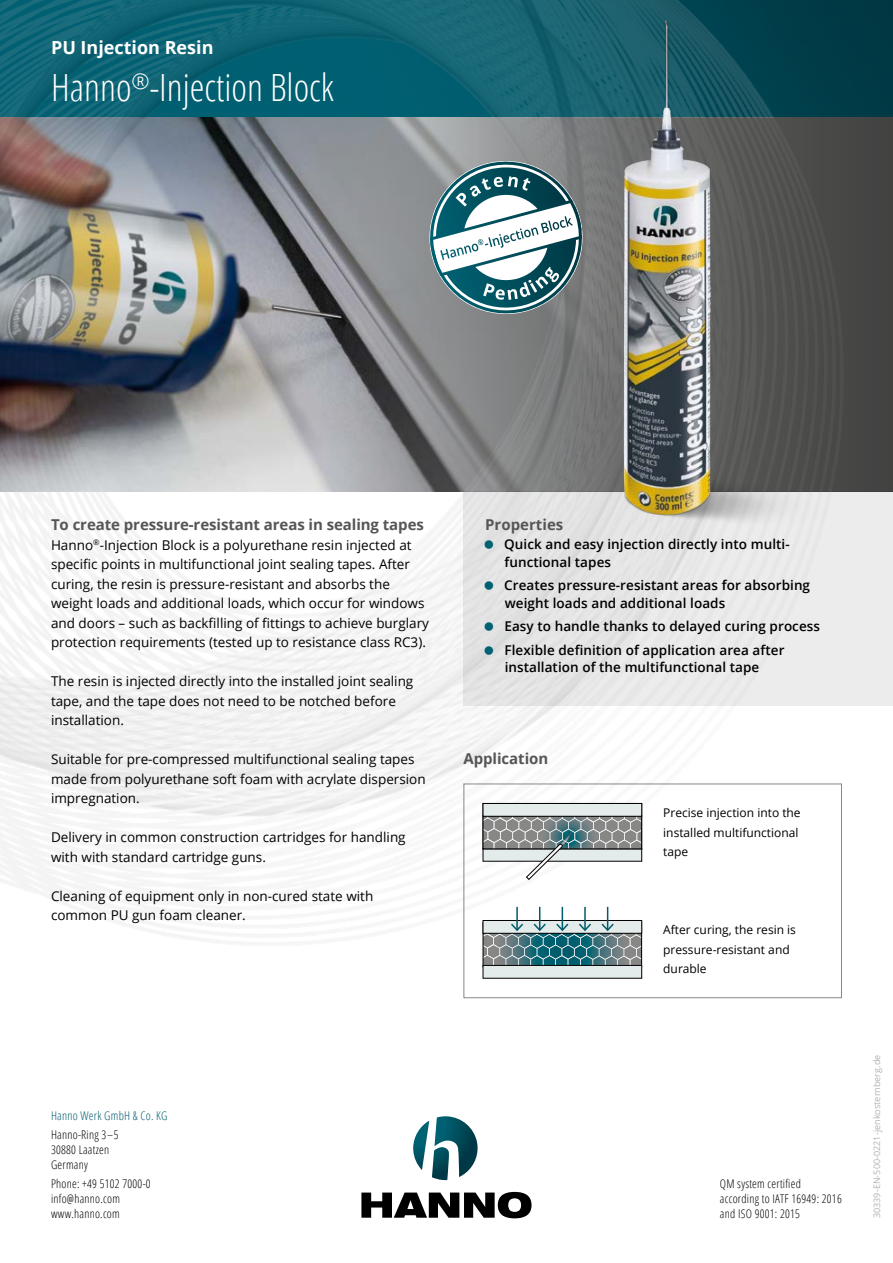
<style>
.page{position:relative;width:893px;height:1263px;background:#fff}
.page>*{position:absolute;margin:0;border:0;box-sizing:border-box;transform-origin:0 0}
.t1{font:300 condensed 37.5px "Open Sans";color:#fff}
.t2{font:700 18px "Open Sans";color:#fff}
.t3{font:700 15px "Open Sans";letter-spacing:-.005em;color:#565656}
.t4{font:13.5px/19.5px "Open Sans";color:#000}
.t5{font:600 13.5px/17.2px "Open Sans";letter-spacing:.005em;color:#000}
.t6{font:300 condensed 12px/15px "Open Sans";letter-spacing:.02em;color:#000}
.t7{font:12px/19.5px "Open Sans";color:#000}
.t8{font:300 condensed 12px "Open Sans";letter-spacing:.02em;color:#005b6b}
.t9{font:9px "Open Sans";letter-spacing:.005em;color:#b1b2b3}
</style>
<div class="page">
<div style="left:850px;top:0;width:43px;height:117px;background:#003944"></div>
<div style="left:0;top:117px;width:893px;height:374px;background:#444443"></div>
<img style="left:0;top:0;width:850px;height:950px">
<svg style="left:361px;top:1192px;width:170px;height:26px"></svg>
<svg style="left:413px;top:1116px;width:65px;height:64px"></svg>
<div style="left:463px;top:491px;width:430px;height:214px;background:#ececed"></div>
<img style="left:615px;top:5px;width:221px;height:545px">
<div style="left:463px;top:783px;width:379px;height:215px;border:1px solid #878786"></div>
<div style="left:483px;top:965px;width:159px;height:13px;background:#e4ebeb"></div>
<svg style="left:483px;top:907px;width:159px;height:60px"></svg>
<div style="left:483px;top:803px;width:159px;height:13px;background:#e4ebeb"></div>
<div style="left:483px;top:803px;width:159px;height:14px;border:1px solid #000"></div>
<svg style="left:483px;top:816px;width:159px;height:64px"></svg>
<svg style="left:426px;top:161px;width:162px;height:154px;background:#809da3"></svg>
<h2 class="t2" style="left:51px;top:35px;width:164px">PU Injection Resin</h2>
<h1 class="t1" style="left:51px;top:62px;width:284px">Hanno<sup>®</sup>-Injection Block</h1>
<p class="t3" style="left:51px;top:514px;width:374px">To create pressure-resistant areas in sealing tapes</p>
<p class="t4" style="left:51px;top:534px;width:380px">Hanno<sup>®</sup>-Injection Block is a polyurethane resin injected at specific points in multifunctional joint sealing tapes. After curing, the resin is pressure-resistant and absorbs the weight loads and additional loads, which occur for windows and doors – such as backfilling of fittings to achieve burglary protection requirements (tested up to resistance class RC3).</p>
<p class="t4" style="left:51px;top:671px;width:364px">The resin is injected directly into the installed joint sealing tape, and the tape does not need to be notched before installation.</p>
<p class="t4" style="left:51px;top:749px;width:376px">Suitable for pre-compressed multifunctional sealing tapes made from polyurethane soft foam with acrylate dispersion impregnation.</p>
<p class="t4" style="left:51px;top:827px;width:356px">Delivery in common construction cartridges for handling with with standard cartridge guns.</p>
<p class="t4" style="left:51px;top:885px;width:324px">Cleaning of equipment only in non-cured state with common PU gun foam cleaner.</p>
<p class="t8" style="left:51px;top:1107px;width:118px">Hanno Werk GmbH &amp; Co. KG</p>
<p class="t6" style="left:51px;top:1127px;width:69px">Hanno-Ring 3–5<br>30880 Laatzen<br>Germany</p>
<p class="t6" style="left:51px;top:1176px;width:101px">Phone: +49 5102 7000-0 info@hanno.com www.hanno.com</p>
<p class="t3" style="left:485px;top:514px;width:80px">Properties</p>
<p class="t5" style="left:504px;top:536px;width:287px">Quick and easy injection directly into multi&shy;functional tapes</p>
<p class="t5" style="left:504px;top:576px;width:307px">Creates pressure-resistant areas for absorbing weight loads and additional loads</p>
<p class="t5" style="left:504px;top:614px;width:317px;line-height:23.7px">Easy to handle thanks to delayed curing process<br>Flexible definition of application area after</p>
<p class="t5" style="left:505px;top:658px;width:256px">installation of the multifunctional tape</p>
<p class="t3" style="left:463px;top:748px;width:86px">Application</p>
<p class="t7" style="left:663px;top:803px;width:139px">Precise injection into the installed multifunctional tape</p>
<p class="t7" style="left:663px;top:920px;width:134px">After curing, the resin is pressure-resistant and durable</p>
<p class="t6" style="left:720px;top:1176px;width:123px">QM system certified according to IATF 16949: 2016 and ISO 9001: 2015</p>
<p class="t9" style="left:871px;top:1218px;width:165px;rotate:-90deg">30339-EN-500-0221-jenkosternberg.de</p>
</div>
